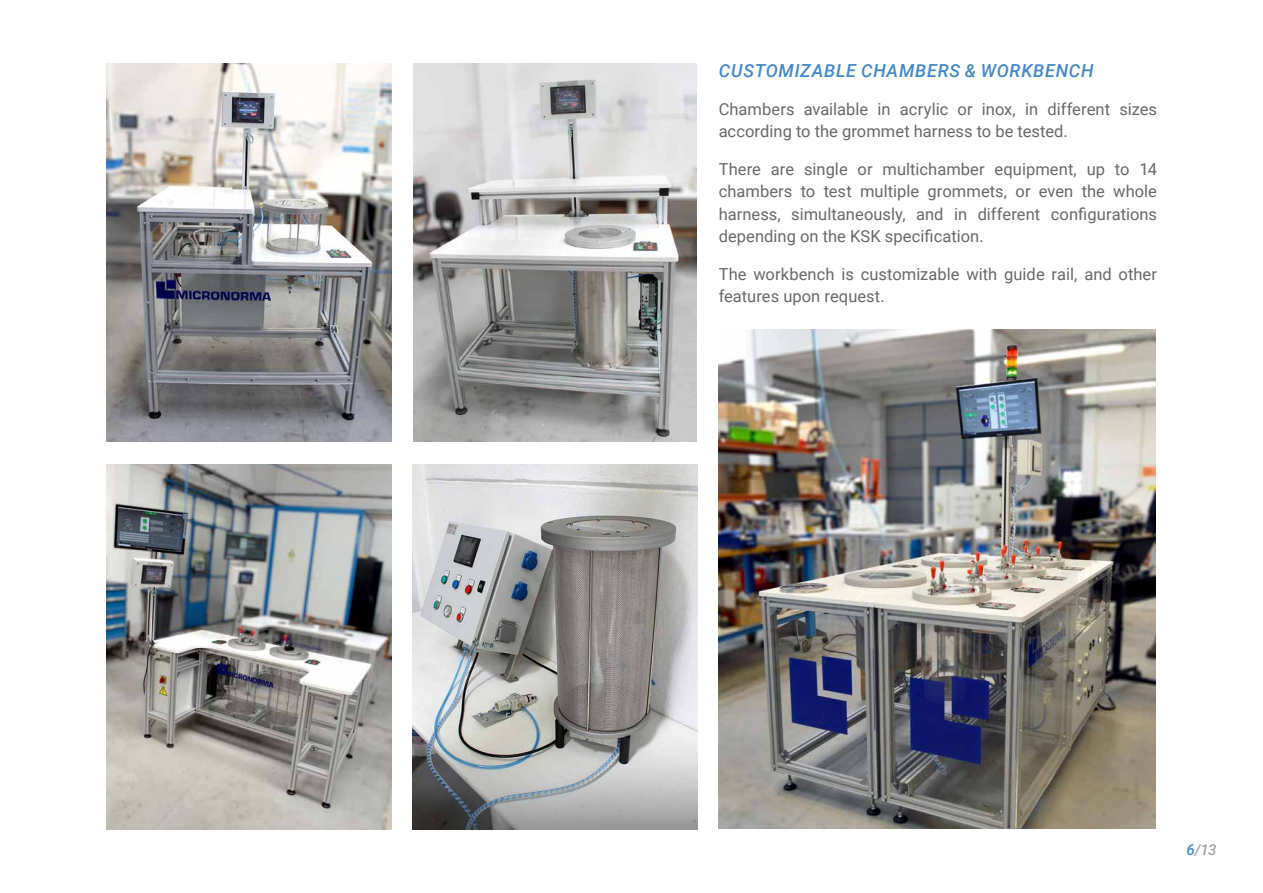
<style>
.page{position:relative;width:1263px;height:893px;background:#fff}
.page>*{position:absolute;margin:0;border:0;box-sizing:border-box;transform-origin:0 0}
.t1{font:italic 500 18px "Roboto";letter-spacing:.04em;color:#4689c8}
.t2{font:16.5px/22.5px "Roboto";letter-spacing:.005em;color:#696867}
.t3{font:italic 500 15px "Roboto";color:#9fa2a3}
.s1{color:#4689c8}
</style>
<div class="page">
<img style="left:413px;top:64px;width:283px;height:378px">
<img style="left:106px;top:64px;width:286px;height:378px">
<img style="left:106px;top:464px;width:285px;height:365px">
<img style="left:719px;top:330px;width:437px;height:498px">
<img style="left:412px;top:464px;width:285px;height:365px">
<p class="t1" style="left:719px;top:58px;width:376px">CUSTOMIZABLE CHAMBERS &amp; WORKBENCH</p>
<p class="t2" style="left:719px;top:97px;width:440px">Chambers available in acrylic or inox, in different sizes according to the grommet harness to be tested.</p>
<p class="t2" style="left:719px;top:157px;width:440px;text-align:justify">There are single or multichamber equipment, up to 14 chambers to test multiple grommets, or even the whole harness, simultaneously, and in different configurations depending on the KSK specification.</p>
<p class="t2" style="left:719px;top:262px;width:440px">The workbench is customizable with guide rail, and other features upon request.</p>
<p class="t3" style="left:1186px;top:839px;width:31px"><span class="s1">6</span>/13</p>
</div>
